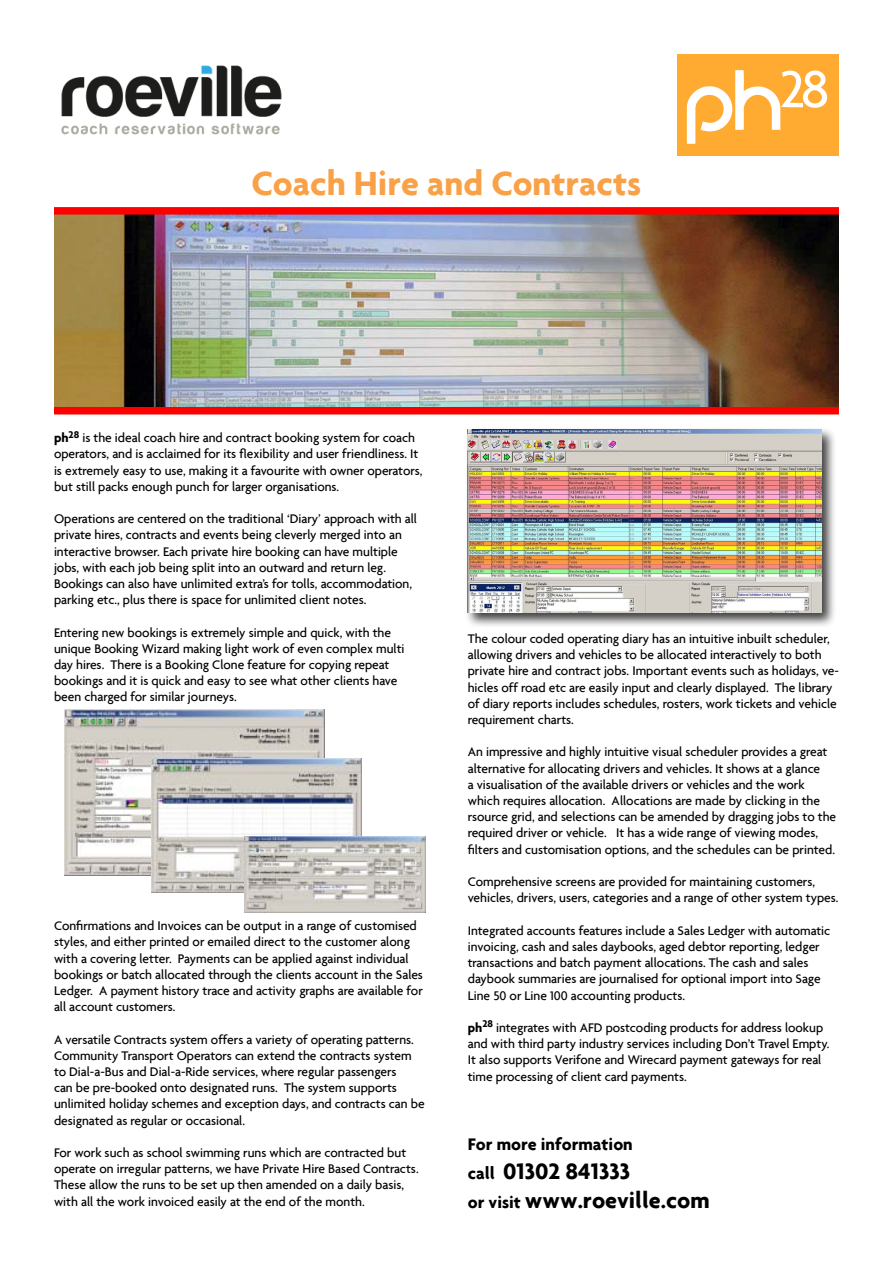
<style>
.page{position:relative;width:893px;height:1263px;background:#fff}
.page>*{position:absolute;margin:0;border:0;box-sizing:border-box;transform-origin:0 0}
.t1{font:700 36px "Agenda";color:#f9a147}
.t2{font:700 24px/28.8px "Agenda";color:#000}
.t3{font:700 18px "Agenda";color:#000}
.t4{font:500 13.5px/16.2px "Agenda";color:#000}
.s1{font-weight:700}
.s2{font-size:18px}
</style>
<div class="page">
<img style="left:61px;top:65px;width:221px;height:70px">
<div style="left:678px;top:54px;width:161px;height:102px;background:#ffaa30"></div>
<svg style="left:687px;top:70px;width:141px;height:74px"></svg>
<div style="left:465px;top:426px;width:372px;height:202px;background:#000;opacity:.75"></div>
<img style="left:468px;top:429px;width:353px;height:184px">
<svg style="left:64px;top:709px;width:260px;height:167px;background:#c8c7c5"></svg>
<svg style="left:152px;top:759px;width:209px;height:134px"></svg>
<svg style="left:244px;top:836px;width:181px;height:76px;background:#c4c3c1"></svg>
<img style="left:54px;top:215px;width:785px;height:191px">
<div style="left:54px;top:207px;width:785px;height:8px;background:#f00"></div>
<div style="left:54px;top:407px;width:785px;height:7px;background:#f00"></div>
<h1 class="t1" style="left:252px;top:162px;width:391px">Coach Hire and Contracts</h1>
<p class="t4" style="left:54px;top:429px;width:370px"><span class="s1">ph</span><sup>28</sup> is the ideal coach hire and contract booking system for coach operators, and is acclaimed for its flexibility and user friendliness. It is extremely easy to use, making it a favourite with owner operators, but still packs enough punch for larger organisations.</p>
<p class="t4" style="left:54px;top:510px;width:365px">Operations are centered on the traditional ‘Diary’ approach with all private hires, contracts and events being cleverly merged into an interactive browser. Each private hire booking can have multiple jobs, with each job being split into an outward and return leg.<br>Bookings can also have unlimited extra’s for tolls, accommodation, parking etc., plus there is space for unlimited client notes.</p>
<p class="t4" style="left:54px;top:624px;width:352px">Entering new bookings is extremely simple and quick, with the unique Booking Wizard making light work of even complex multi day hires. There is a Booking Clone feature for copying repeat bookings and it is quick and easy to see what other clients have been charged for similar journeys.</p>
<p class="t4" style="left:54px;top:917px;width:370px">Confirmations and Invoices can be output in a range of customised styles, and either printed or emailed direct to the customer along with a covering letter. Payments can be applied against individual bookings or batch allocated through the clients account in the Sales Ledger. A payment history trace and activity graphs are available for all account customers.</p>
<p class="t4" style="left:54px;top:1031px;width:372px">A versatile Contracts system offers a variety of operating patterns.<br>Community Transport Operators can extend the contracts system to Dial-a-Bus and Dial-a-Ride services, where regular passengers<br>can be pre-booked onto designated runs. The system supports unlimited holiday schemes and exception days, and contracts can be designated as regular or occasional.</p>
<p class="t4" style="left:54px;top:1144px;width:366px">For work such as school swimming runs which are contracted but operate on irregular patterns, we have Private Hire Based Contracts.<br>These allow the runs to be set up then amended on a daily basis, with all the work invoiced easily at the end of the month.</p>
<p class="t4" style="left:468px;top:630px;width:373px">The colour coded operating diary has an intuitive inbuilt scheduler, allowing drivers and vehicles to be allocated interactively to both private hire and contract jobs. Important events such as holidays, ve&shy;hicles off road etc are easily input and clearly displayed. The library of diary reports includes schedules, rosters, work tickets and vehicle requirement charts.</p>
<p class="t4" style="left:468px;top:744px;width:370px">An impressive and highly intuitive visual scheduler provides a great alternative for allocating drivers and vehicles. It shows at a glance<br>a visualisation of the available drivers or vehicles and the work which requires allocation. Allocations are made by clicking in the rsource grid, and selections can be amended by dragging jobs to the required driver or vehicle. It has a wide range of viewing modes, filters and customisation options, and the schedules can be printed.</p>
<p class="t4" style="left:468px;top:873px;width:372px">Comprehensive screens are provided for maintaining customers, vehicles, drivers, users, categories and a range of other system types.</p>
<p class="t4" style="left:468px;top:922px;width:364px">Integrated accounts features include a Sales Ledger with automatic invoicing, cash and sales daybooks, aged debtor reporting, ledger transactions and batch payment allocations. The cash and sales daybook summaries are journalised for optional import into Sage Line 50 or Line 100 accounting products.</p>
<p class="t4" style="left:468px;top:1019px;width:363px"><span class="s1">ph</span><sup>28</sup> integrates with AFD postcoding products for address lookup and with third party industry services including Don’t Travel Empty.<br>It also supports Verifone and Wirecard payment gateways for real time processing of client card payments.</p>
<h3 class="t3" style="left:468px;top:1133px;width:167px">For more information</h3>
<h2 class="t2" style="left:468px;top:1156px;width:243px"><span class="s2">call</span> 01302 841333<br><span class="s2">or visit</span> www.roeville.com</h2>
</div>
